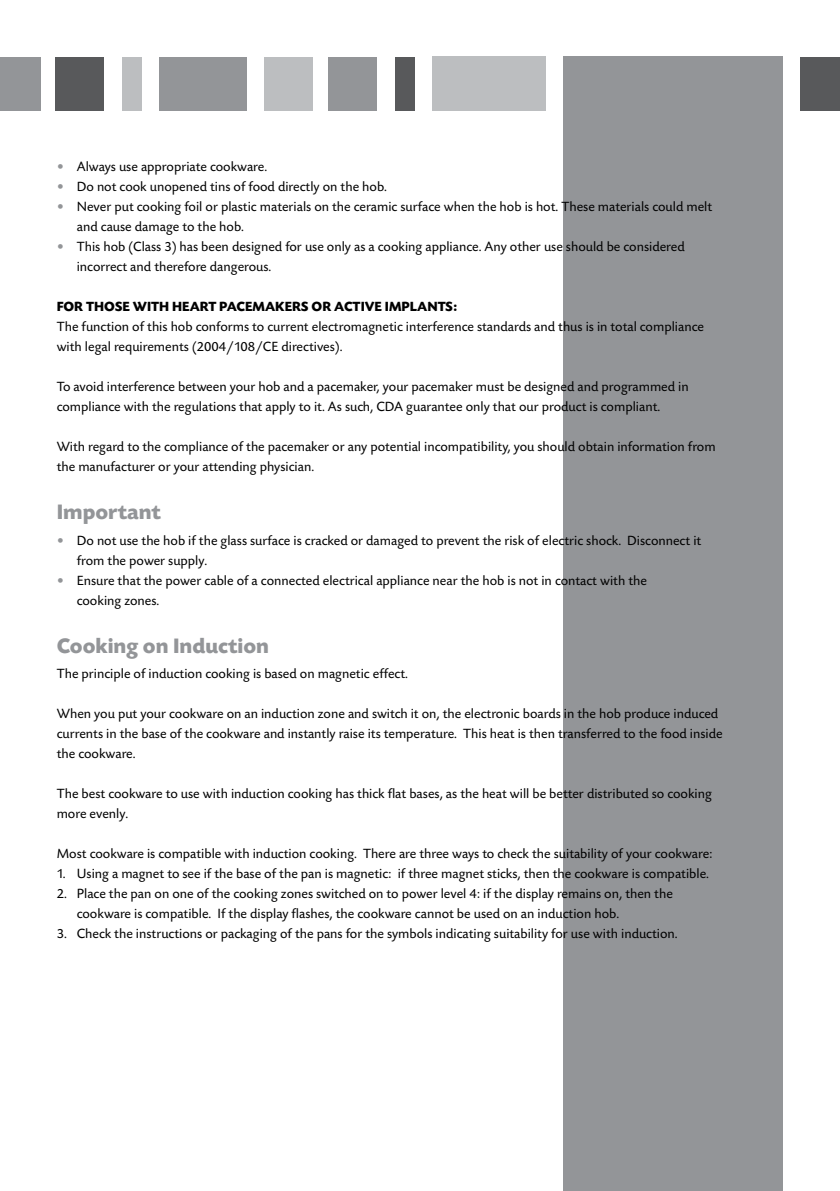
<style>
.page{position:relative;width:840px;height:1191px;background:#fff}
.page>*{position:absolute;margin:0;border:0;box-sizing:border-box;transform-origin:0 0}
.t1{font:700 22px "Today SB";color:#939598}
.t2{font:14px/20px "Today SB";color:#000}
.t3{font:700 14px "Today SB";color:#000}
.s1{color:#939598}
</style>
<div class="page">
<div style="left:800px;top:57px;width:39px;height:53px;background:#58595b"></div>
<div style="left:563px;top:57px;width:219px;height:1134px;background:#939598"></div>
<div style="left:394px;top:57px;width:20px;height:53px;background:#58595b"></div>
<div style="left:328px;top:57px;width:48px;height:53px;background:#939598"></div>
<div style="left:264px;top:57px;width:48px;height:53px;background:#bcbec0"></div>
<div style="left:159px;top:57px;width:88px;height:53px;background:#939598"></div>
<div style="left:122px;top:57px;width:19px;height:53px;background:#bcbec0"></div>
<div style="left:56px;top:57px;width:48px;height:53px;background:#58595b"></div>
<div style="left:0;top:57px;width:40px;height:53px;background:#939598"></div>
<div style="left:432px;top:57px;width:113px;height:54px;background:#bcbec0"></div>
<p class="t2" style="left:57px;top:157px;width:212px"><span class="s1">•</span> Always use appropriate cookware.</p>
<p class="t2" style="left:57px;top:177px;width:332px"><span class="s1">•</span> Do not cook unopened tins of food directly on the hob.</p>
<p class="t2" style="left:77px;top:197px;width:636px;text-indent:-20px"><span class="s1">•</span> Never put cooking foil or plastic materials on the ceramic surface when the hob is hot. These materials could melt and cause damage to the hob.</p>
<p class="t2" style="left:77px;top:237px;width:609px;text-indent:-20px"><span class="s1">•</span> This hob (Class 3) has been designed for use only as a cooking appliance. Any other use should be considered incorrect and therefore dangerous.</p>
<p class="t3" style="left:57px;top:299px;width:401px">FOR THOSE WITH HEART PACEMAKERS OR ACTIVE IMPLANTS:</p>
<p class="t2" style="left:57px;top:317px;width:648px">The function of this hob conforms to current electromagnetic interference standards and thus is in total compliance with legal requirements (2004/108/CE directives).</p>
<p class="t2" style="left:57px;top:377px;width:633px">To avoid interference between your hob and a pacemaker, your pacemaker must be designed and programmed in compliance with the regulations that apply to it. As such, CDA guarantee only that our product is compliant.</p>
<p class="t2" style="left:57px;top:437px;width:660px">With regard to the compliance of the pacemaker or any potential incompatibility, you should obtain information from the manufacturer or your attending physician.</p>
<h1 class="t1" style="left:57px;top:500px;width:106px">Important</h1>
<p class="t2" style="left:77px;top:530px;width:625px;text-indent:-20px"><span class="s1">•</span> Do not use the hob if the glass surface is cracked or damaged to prevent the risk of electric shock. Disconnect it from the power supply.</p>
<p class="t2" style="left:77px;top:570px;width:571px;text-indent:-20px"><span class="s1">•</span> Ensure that the power cable of a connected electrical appliance near the hob is not in contact with the cooking zones.</p>
<h1 class="t1" style="left:57px;top:633px;width:214px">Cooking on Induction</h1>
<p class="t2" style="left:57px;top:664px;width:352px">The principle of induction cooking is based on magnetic effect.</p>
<p class="t2" style="left:57px;top:704px;width:667px">When you put your cookware on an induction zone and switch it on, the electronic boards in the hob produce induced currents in the base of the cookware and instantly raise its temperature. This heat is then transferred to the food inside the cookware.</p>
<p class="t2" style="left:57px;top:784px;width:656px">The best cookware to use with induction cooking has thick flat bases, as the heat will be better distributed so cooking more evenly.</p>
<p class="t2" style="left:57px;top:844px;width:657px">Most cookware is compatible with induction cooking. There are three ways to check the suitability of your cookware:</p>
<p class="t2" style="left:57px;top:864px;width:653px">1. Using a magnet to see if the base of the pan is magnetic: if three magnet sticks, then the cookware is compatible.</p>
<p class="t2" style="left:77px;top:884px;width:597px;text-indent:-20px">2. Place the pan on one of the cooking zones switched on to power level 4: if the display remains on, then the cookware is compatible. If the display flashes, the cookware cannot be used on an induction hob.</p>
<p class="t2" style="left:57px;top:924px;width:622px">3. Check the instructions or packaging of the pans for the symbols indicating suitability for use with induction.</p>
</div>
